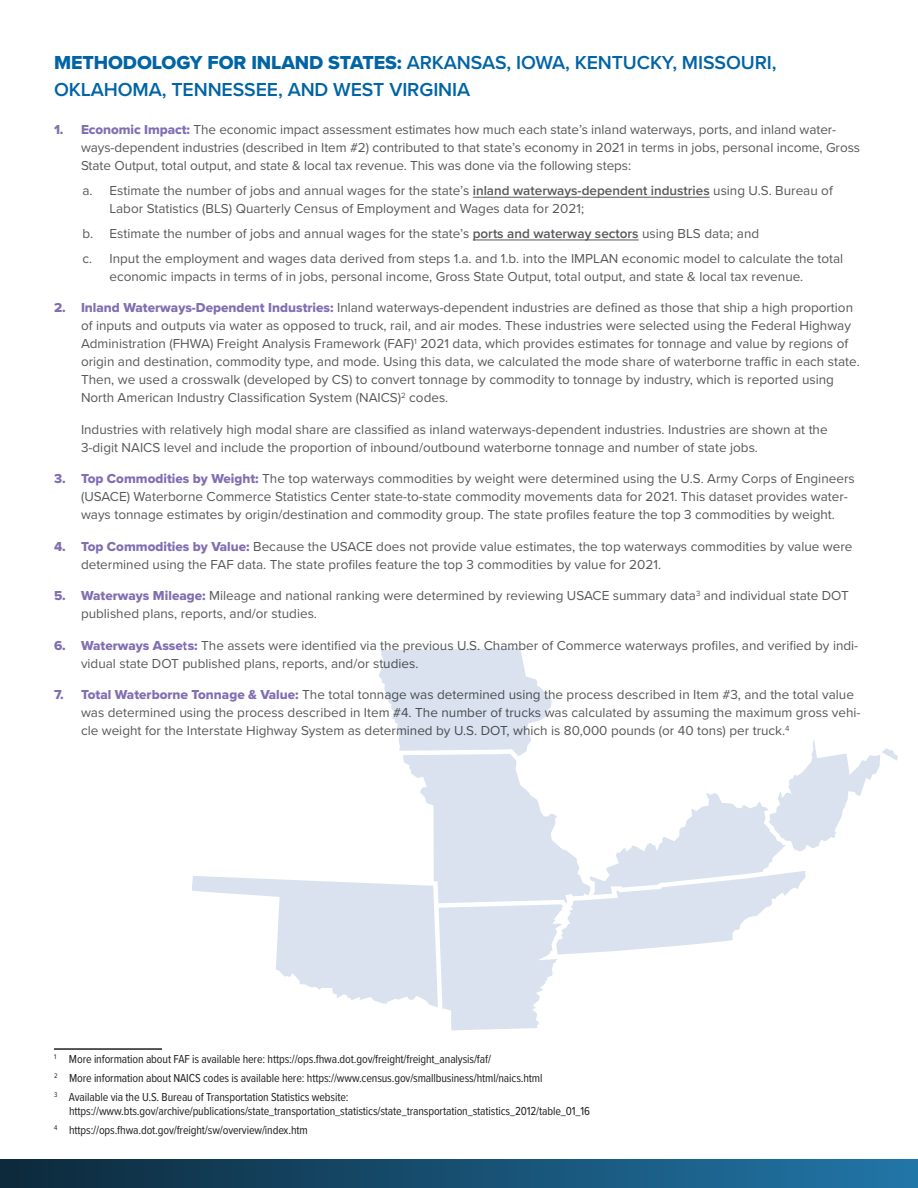
<style>
.page{position:relative;width:918px;height:1188px;background:#fff}
.page>*{position:absolute;margin:0;border:0;box-sizing:border-box;transform-origin:0 0}
.heading1{font:600 19.5px/27px "Proxima Nova";letter-spacing:-.005em;color:#0064a5}
.Body{font:13.5px/18px "Proxima Nova";color:#57585a}
.footnote{font:12px/14.4px "Proxima Nova Cond";letter-spacing:-.01em;color:#231f20}
.s1{font-family:"Proxima Nova Extrabld";font-weight:400}
.s2{font-family:"Proxima Nova Extrabld";color:#826eb2}
.s3{font-weight:600}
</style>
<div class="page">
<div style="left:0;top:1160px;width:918px;height:28px;background:linear-gradient(to right,#0d293b,#2176a8)"></div>
<hr style="left:473px;top:197px;width:237px;height:1px;background:#57585a">
<hr style="left:473px;top:239px;width:166px;height:1px;background:#57585a">
<hr style="left:54px;top:1048px;width:108px;height:2px;background:#231f20">
<svg style="left:192px;top:648px;width:706px;height:383px"></svg>
<p class="heading1" style="left:54px;top:49px;width:724px"><span class="s1">METHODOLOGY FOR INLAND STATES:</span> ARKANSAS, IOWA, KENTUCKY, MISSOURI,<br>OKLAHOMA, TENNESSEE, AND WEST VIRGINIA</p>
<p class="Body" style="left:81px;top:120px;width:781px;text-indent:-27px"><span class="s2">1. Economic Impact:</span> The economic impact assessment estimates how much each state’s inland waterways, ports, and inland water&shy;ways-dependent industries (described in Item #2) contributed to that state’s economy in 2021 in terms in jobs, personal income, Gross<br>State Output, total output, and state &amp; local tax revenue. This was done via the following steps:</p>
<p class="Body" style="left:110px;top:181px;width:725px;text-indent:-27px">a. Estimate the number of jobs and annual wages for the state’s <span class="s3">inland waterways-dependent industries</span> using U.S. Bureau of<br>Labor Statistics (BLS) Quarterly Census of Employment and Wages data for 2021;</p>
<p class="Body" style="left:82px;top:224px;width:678px">b. Estimate the number of jobs and annual wages for the state’s <span class="s3">ports and waterway sectors</span> using BLS data; and</p>
<p class="Body" style="left:110px;top:249px;width:735px;text-indent:-27px">c. Input the employment and wages data derived from steps 1.a. and 1.b. into the IMPLAN economic model to calculate the total economic impacts in terms of in jobs, personal income, Gross State Output, total output, and state &amp; local tax revenue.</p>
<p class="Body" style="left:81px;top:298px;width:780px;text-indent:-27px"><span class="s2">2. Inland Waterways-Dependent Industries:</span> Inland waterways-dependent industries are defined as those that ship a high proportion of inputs and outputs via water as opposed to truck, rail, and air modes. These industries were selected using the Federal Highway Administration (FHWA) Freight Analysis Framework (FAF)<sup>1</sup> 2021 data, which provides estimates for tonnage and value by regions of origin and destination, commodity type, and mode. Using this data, we calculated the mode share of waterborne traffic in each state.<br>Then, we used a crosswalk (developed by CS) to convert tonnage by commodity to tonnage by industry, which is reported using North American Industry Classification System (NAICS)<sup>2</sup> codes.</p>
<p class="Body" style="left:81px;top:420px;width:748px">Industries with relatively high modal share are classified as inland waterways-dependent industries. Industries are shown at the<br>3-digit NAICS level and include the proportion of inbound/outbound waterborne tonnage and number of state jobs.</p>
<p class="Body" style="left:81px;top:469px;width:775px;text-indent:-27px"><span class="s2">3. Top Commodities by Weight:</span> The top waterways commodities by weight were determined using the U.S. Army Corps of Engineers (USACE) Waterborne Commerce Statistics Center state-to-state commodity movements data for 2021. This dataset provides water&shy;ways tonnage estimates by origin/destination and commodity group. The state profiles feature the top 3 commodities by weight.</p>
<p class="Body" style="left:81px;top:537px;width:773px;text-indent:-27px"><span class="s2">4. Top Commodities by Value:</span> Because the USACE does not provide value estimates, the top waterways commodities by value were determined using the FAF data. The state profiles feature the top 3 commodities by value for 2021.</p>
<p class="Body" style="left:81px;top:586px;width:769px;text-indent:-27px"><span class="s2">5. Waterways Mileage:</span> Mileage and national ranking were determined by reviewing USACE summary data<sup>3</sup> and individual state DOT published plans, reports, and/or studies.</p>
<p class="Body" style="left:81px;top:636px;width:779px;text-indent:-27px"><span class="s2">6. Waterways Assets:</span> The assets were identified via the previous U.S. Chamber of Commerce waterways profiles, and verified by indi&shy;vidual state DOT published plans, reports, and/or studies.</p>
<p class="Body" style="left:81px;top:685px;width:781px;text-indent:-27px"><span class="s2">7. Total Waterborne Tonnage &amp; Value:</span> The total tonnage was determined using the process described in Item #3, and the total value was determined using the process described in Item #4. The number of trucks was calculated by assuming the maximum gross vehi&shy;cle weight for the Interstate Highway System as determined by U.S. DOT, which is 80,000 pounds (or 40 tons) per truck.<sup>4</sup></p>
<p class="footnote" style="left:54px;top:1052px;width:439px"><sup>1</sup> More information about FAF is available here: https://ops.fhwa.dot.gov/freight/freight_analysis/faf/</p>
<p class="footnote" style="left:54px;top:1070px;width:490px"><sup>2</sup> More information about NAICS codes is available here: https://www.census.gov/smallbusiness/html/naics.html</p>
<p class="footnote" style="left:69px;top:1089px;width:522px;text-indent:-15px"><sup>3</sup> Available via the U.S. Bureau of Transportation Statistics website: https://www.bts.gov/archive/publications/state_transportation_statistics/state_transportation_statistics_2012/table_01_16</p>
<p class="footnote" style="left:54px;top:1122px;width:255px"><sup>4</sup> https://ops.fhwa.dot.gov/freight/sw/overview/index.htm</p>
</div>
